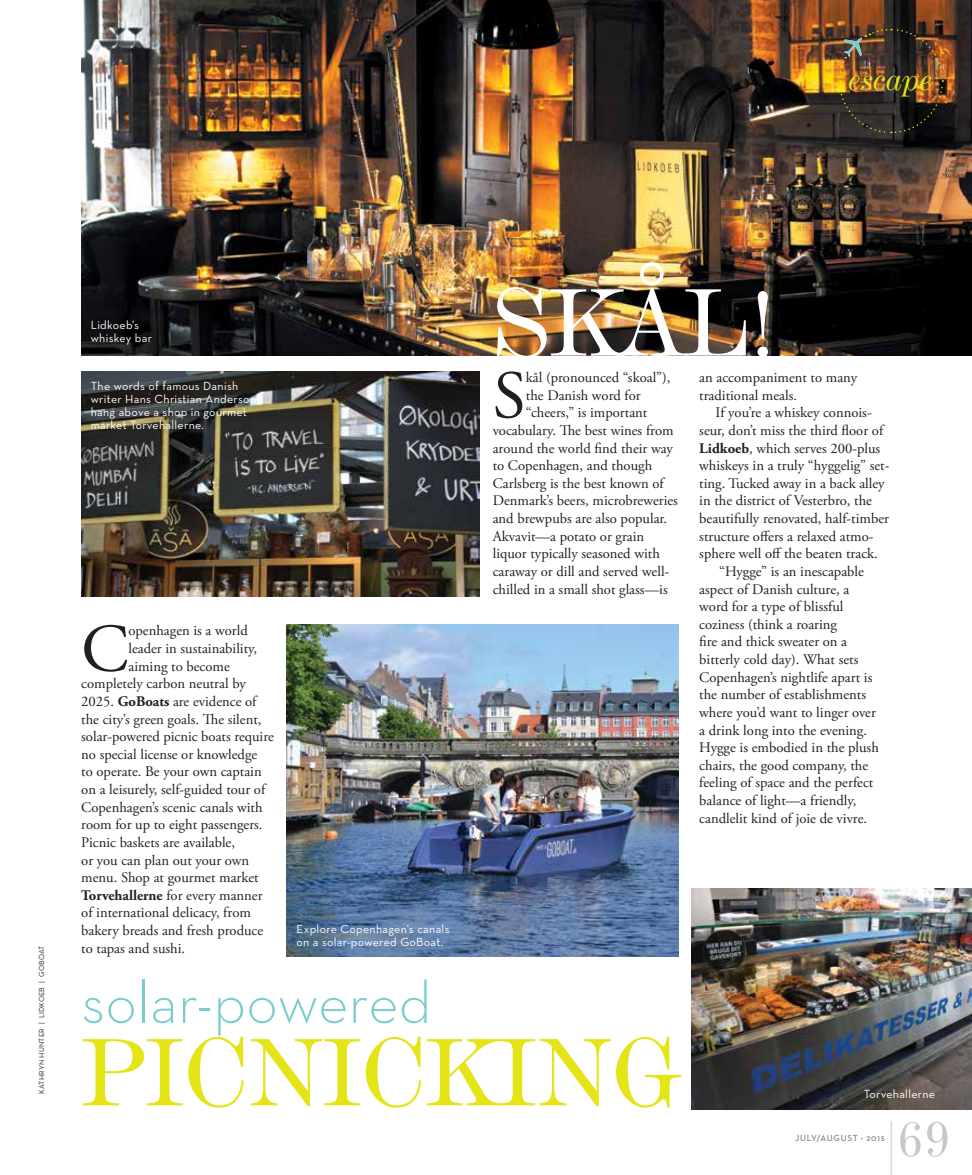
<style>
.page{position:relative;width:972px;height:1175px;background:#fff}
.page>*{position:absolute;margin:0;border:0;box-sizing:border-box;transform-origin:0 0}
.t1{font:100.05px "De Vinne BT Text";color:#e4e417}
.t2{font:100.05px "De Vinne BT Text";color:#fff}
.t3{font:67.8px "Adobe Garamond Pro";color:#231f20}
.t4{font:300 60px "Neutra Text";color:#79cdcf}
.t5{font:52.2px "De Vinne BT Text";color:#c7c8ca}
.t6{font:33px "De Vinne BT Italic Text";letter-spacing:.005em;color:#e4e417}
.t7{font:14.7px/17.5px "Adobe Garamond Pro";color:#231f20}
.t8{font:12px/13.2px "Neutra Text";letter-spacing:.025em;color:#fff}
.t9{font:700 9px "Neutra Display";letter-spacing:.085em;color:#8a8c8e}
.t10{font:7.5px "Neutra Text";letter-spacing:.025em;color:#231f20}
.s1{font-weight:700}
</style>
<div class="page">
<img style="left:81px;top:0;width:891px;height:355px">
<img style="left:287px;top:625px;width:391px;height:331px">
<img style="left:838px;top:28px;width:106px;height:106px">
<img style="left:692px;top:888px;width:280px;height:221px">
<img style="left:81px;top:371px;width:398px;height:225px">
<hr style="left:891px;top:1120px;width:1px;height:54px;background:#c7c8ca">
<h3 class="t6" style="left:849px;top:59px;width:85px">escape</h3>
<p class="t10" style="left:37px;top:1094px;width:150px;rotate:-90deg">KATHRYN HUNTER | LIDKOEB | GOBOAT</p>
<p class="t8" style="left:91px;top:318px;width:63px">Lidkoeb’s whiskey bar</p>
<h1 class="t2" style="left:491px;top:262px;width:286px">SKÅL!</h1>
<p class="t8" style="left:91px;top:379px;width:167px">The words of famous Danish writer Hans Christian Anderson hang above a shop in gourmet market Torvehallerne.</p>
<h2 class="t3" style="left:493px;top:355px;width:35px">S</h2>
<p class="t7" style="left:526px;top:369px;width:146px">kål (pronounced “skoal”),</p>
<p class="t7" style="left:526px;top:387px;width:116px">the Danish word for</p>
<p class="t7" style="left:526px;top:404px;width:123px">“cheers,” is important</p>
<p class="t7" style="left:493px;top:422px;width:182px">vocabulary. The best wines from</p>
<p class="t7" style="left:493px;top:439px;width:182px">around the world find their way</p>
<p class="t7" style="left:493px;top:457px;width:161px">to Copenhagen, and though</p>
<p class="t7" style="left:493px;top:475px;width:172px">Carlsberg is the best known of</p>
<p class="t7" style="left:493px;top:492px;width:187px">Denmark’s beers, microbreweries</p>
<p class="t7" style="left:493px;top:510px;width:176px">and brewpubs are also popular.</p>
<p class="t7" style="left:493px;top:528px;width:153px">Akvavit—a potato or grain</p>
<p class="t7" style="left:493px;top:545px;width:169px">liquor typically seasoned with</p>
<p class="t7" style="left:493px;top:563px;width:178px">caraway or dill and served well-</p>
<p class="t7" style="left:493px;top:580px;width:177px">chilled in a small shot glass—is</p>
<h2 class="t3" style="left:81px;top:608px;width:49px">C</h2>
<p class="t7" style="left:128px;top:622px;width:121px">openhagen is a world</p>
<p class="t7" style="left:128px;top:640px;width:130px">leader in sustainability,</p>
<p class="t7" style="left:128px;top:657px;width:103px">aiming to become</p>
<p class="t7" style="left:81px;top:675px;width:166px">completely carbon neutral by</p>
<p class="t7" style="left:81px;top:693px;width:177px">2025. <span class="s1">GoBoats</span> are evidence of</p>
<p class="t7" style="left:81px;top:710px;width:182px">the city’s green goals. The silent,</p>
<p class="t7" style="left:81px;top:728px;width:194px">solar-powered picnic boats require</p>
<p class="t7" style="left:81px;top:746px;width:178px">no special license or knowledge</p>
<p class="t7" style="left:81px;top:763px;width:182px">to operate. Be your own captain</p>
<p class="t7" style="left:81px;top:781px;width:186px">on a leisurely, self-guided tour of</p>
<p class="t7" style="left:81px;top:798px;width:183px">Copenhagen’s scenic canals with</p>
<p class="t7" style="left:81px;top:816px;width:183px">room for up to eight passengers.</p>
<p class="t7" style="left:81px;top:834px;width:155px">Picnic baskets are available,</p>
<p class="t7" style="left:81px;top:851px;width:169px">or you can plan out your own</p>
<p class="t7" style="left:81px;top:869px;width:179px">menu. Shop at gourmet market</p>
<p class="t7" style="left:81px;top:887px;width:183px"><span class="s1">Torvehallerne</span> for every manner</p>
<p class="t7" style="left:81px;top:904px;width:171px">of international delicacy, from</p>
<p class="t7" style="left:81px;top:922px;width:183px">bakery breads and fresh produce</p>
<p class="t7" style="left:81px;top:939px;width:105px">to tapas and sushi.</p>
<h3 class="t4" style="left:81px;top:965px;width:352px">solar-powered</h3>
<h1 class="t1" style="left:81px;top:1012px;width:602px">PICNICKING</h1>
<p class="t8" style="left:297px;top:922px;width:155px">Explore Copenhagen’s canals on a solar-powered GoBoat.</p>
<p class="t7" style="left:699px;top:369px;width:160px">an accompaniment to many traditional meals.</p>
<p class="t7" style="left:715px;top:404px;width:158px">If you’re a whiskey connois-</p>
<p class="t7" style="left:699px;top:422px;width:185px">seur, don’t miss the third floor of</p>
<p class="t7" style="left:699px;top:439px;width:183px"><span class="s1">Lidkoeb</span>, which serves 200-plus</p>
<p class="t7" style="left:699px;top:457px;width:192px">whiskeys in a truly “hyggelig” set-</p>
<p class="t7" style="left:699px;top:475px;width:187px">ting. Tucked away in a back alley</p>
<p class="t7" style="left:699px;top:492px;width:174px">in the district of Vesterbro, the</p>
<p class="t7" style="left:699px;top:510px;width:191px">beautifully renovated, half-timber</p>
<p class="t7" style="left:699px;top:528px;width:176px">structure offers a relaxed atmo-</p>
<p class="t7" style="left:699px;top:545px;width:180px">sphere well off the beaten track.</p>
<p class="t7" style="left:719px;top:563px;width:146px">“Hygge” is an inescapable</p>
<p class="t7" style="left:699px;top:580px;width:152px">aspect of Danish culture, a</p>
<p class="t7" style="left:699px;top:598px;width:146px">word for a type of blissful</p>
<p class="t7" style="left:699px;top:616px;width:139px">coziness (think a roaring</p>
<p class="t7" style="left:699px;top:633px;width:149px">fire and thick sweater on a</p>
<p class="t7" style="left:699px;top:651px;width:161px">bitterly cold day). What sets</p>
<p class="t7" style="left:699px;top:669px;width:175px">Copenhagen’s nightlife apart is</p>
<p class="t7" style="left:699px;top:686px;width:168px">the number of establishments</p>
<p class="t7" style="left:699px;top:704px;width:178px">where you’d want to linger over</p>
<p class="t7" style="left:699px;top:721px;width:169px">a drink long into the evening.</p>
<p class="t7" style="left:699px;top:739px;width:181px">Hygge is embodied in the plush</p>
<p class="t7" style="left:699px;top:757px;width:171px">chairs, the good company, the</p>
<p class="t7" style="left:699px;top:774px;width:176px">feeling of space and the perfect</p>
<p class="t7" style="left:699px;top:792px;width:159px">balance of light—a friendly,</p>
<p class="t7" style="left:699px;top:809px;width:169px">candlelit kind of joie de vivre.</p>
<p class="t8" style="left:864px;top:1087px;width:73px">Torvehallerne</p>
<p class="t9" style="left:795px;top:1133px;width:91px">JULY/AUGUST • 2015</p>
<h3 class="t5" style="left:897px;top:1107px;width:56px">69</h3>
</div>
